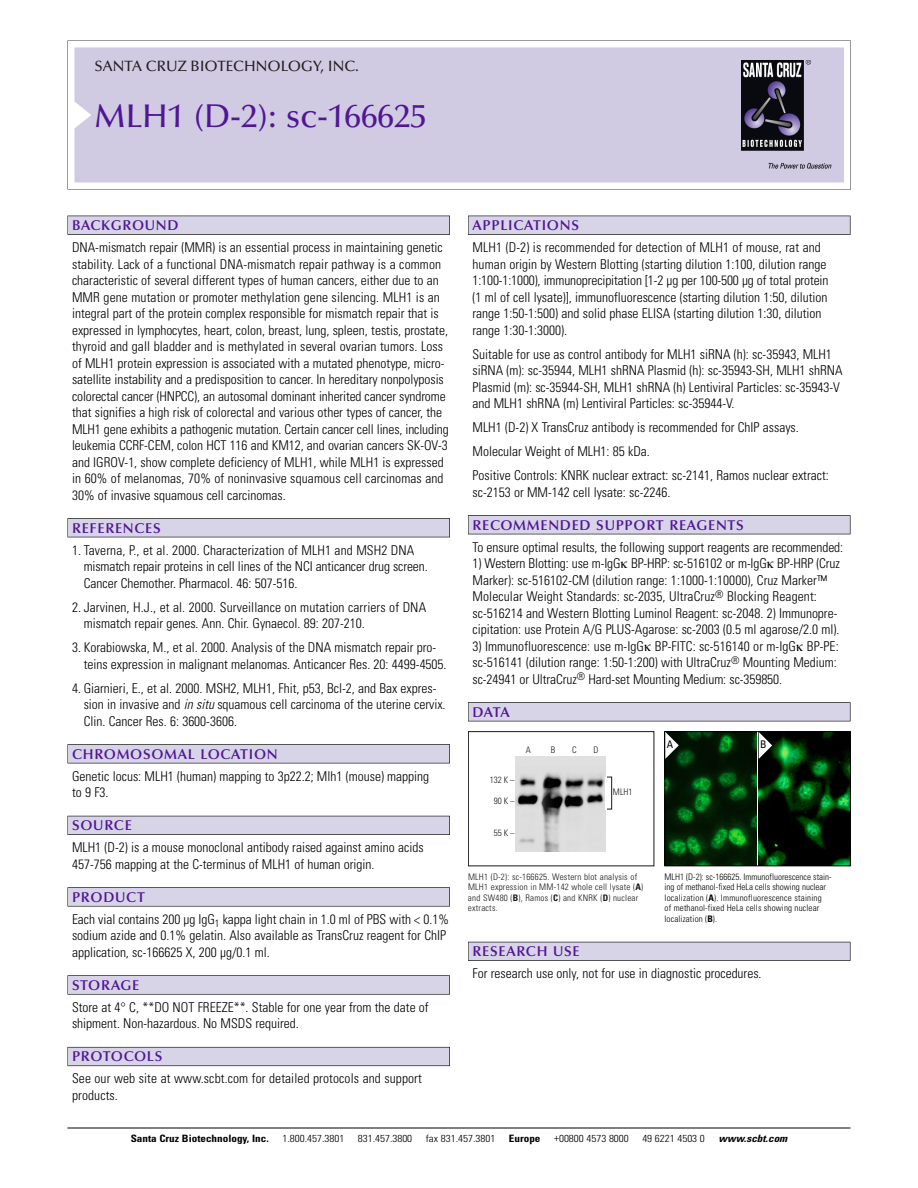
<style>
.page{position:relative;width:918px;height:1188px;background:#fff}
.page>*{position:absolute;margin:0;border:0;box-sizing:border-box;transform-origin:0 0}
.t1{font:500 33px "Optima";color:#511695}
.t2{font:500 15px "Optima";color:#231f20}
.t3{font:600 14.25px "Optima";letter-spacing:.05em;color:#511695}
.t4{font:300 condensed 13.5px/16.5px "Univers";color:#000}
.t5{font:condensed 10.5px "Univers";color:#000}
.t6{font:300 condensed 10.2px "Univers";color:#000;scale:1.1 1}
.t7{font:700 condensed 10.2px "Univers";color:#000;scale:1.1 1}
.t8{font:italic 700 condensed 10.2px "Univers";color:#000;scale:1.1 1}
.t9{font:300 condensed 9px/10.5px "Univers";letter-spacing:.015em;color:#000}
.t10{font:300 condensed 9px/10.5px "Univers";letter-spacing:.025em;color:#191919}
.s1{font-style:italic}
.s2{font-weight:700}
</style>
<div class="page">
<svg style="left:68px;top:40px;width:783px;height:149px"></svg>
<div style="left:74px;top:47px;width:770px;height:135px;background:#d1cae3"></div>
<img style="left:741px;top:60px;width:90px;height:108px">
<div style="left:68px;top:216px;width:382px;height:19px;background:#535256"></div>
<div style="left:68px;top:216px;width:381px;height:18px;background:#d7d4e8"></div>
<div style="left:68px;top:518px;width:382px;height:19px;background:#515155"></div>
<div style="left:68px;top:519px;width:381px;height:18px;background:#d7d4e8"></div>
<div style="left:68px;top:744px;width:382px;height:19px;background:#545357"></div>
<div style="left:68px;top:745px;width:381px;height:18px;background:#d7d4e8"></div>
<div style="left:68px;top:816px;width:382px;height:19px;background:#535259"></div>
<div style="left:68px;top:816px;width:381px;height:18px;background:#d7d4e8"></div>
<svg style="left:68px;top:887px;width:382px;height:20px"></svg>
<div style="left:68px;top:888px;width:381px;height:18px;background:#d7d4e8"></div>
<svg style="left:68px;top:975px;width:382px;height:20px"></svg>
<div style="left:68px;top:976px;width:381px;height:18px;background:#d7d4e8"></div>
<div style="left:68px;top:1047px;width:382px;height:19px;background:#686770"></div>
<div style="left:68px;top:1048px;width:381px;height:18px;background:#d7d4e8"></div>
<div style="left:468px;top:216px;width:382px;height:19px;background:#535256"></div>
<div style="left:468px;top:216px;width:382px;height:18px;background:#d7d4e8"></div>
<div style="left:468px;top:515px;width:382px;height:19px;background:#515155"></div>
<div style="left:468px;top:516px;width:382px;height:18px;background:#d7d4e8"></div>
<div style="left:468px;top:702px;width:382px;height:19px;background:#545357"></div>
<div style="left:468px;top:703px;width:382px;height:18px;background:#d7d4e8"></div>
<div style="left:468px;top:942px;width:382px;height:19px;background:#535259"></div>
<div style="left:468px;top:942px;width:382px;height:18px;background:#d7d4e8"></div>
<hr style="left:68px;top:1128px;width:782px;height:1px;background:#000">
<div style="left:468px;top:731px;width:186px;height:135px;border:1px solid #191919"></div>
<img style="left:516px;top:757px;width:89px;height:95px">
<div style="left:607px;top:777px;width:5px;height:32px;border:1px solid #191919"></div>
<img style="left:759px;top:733px;width:90px;height:131px">
<img style="left:666px;top:733px;width:91px;height:131px">
<div style="left:664px;top:731px;width:187px;height:135px;border:1px solid #000"></div>
<svg style="left:759px;top:732px;width:13px;height:27px"></svg>
<svg style="left:665px;top:732px;width:14px;height:27px"></svg>
<p class="t2" style="left:94px;top:60px;width:266px">SANTA CRUZ BIOTECHNOLOGY, INC.</p>
<p class="t1" style="left:94px;top:102px;width:334px">MLH1 (D-2): sc-166625</p>
<p class="t3" style="left:72px;top:219px;width:108px">BACKGROUND</p>
<p class="t4" style="left:72px;top:240px;width:378px">DNA-mismatch repair (MMR) is an essential process in maintaining genetic stability. Lack of a functional DNA-mismatch repair pathway is a common characteristic of several different types of human cancers, either due to an MMR gene mutation or promoter methylation gene silencing. MLH1 is an integral part of the protein complex responsible for mismatch repair that is expressed in lymphocytes, heart, colon, breast, lung, spleen, testis, prostate, thyroid and gall bladder and is methylated in several ovarian tumors. Loss of MLH1 protein expression is associated with a mutated phenotype, micro&shy;satellite instability and a predisposition to cancer. In hereditary nonpolyposis colorectal cancer (HNPCC), an autosomal dominant inherited cancer syndrome that signifies a high risk of colorectal and various other types of cancer, the MLH1 gene exhibits a pathogenic mutation. Certain cancer cell lines, including leukemia CCRF-CEM, colon HCT 116 and KM12, and ovarian cancers SK-OV-3 and IGROV-1, show complete deficiency of MLH1, while MLH1 is expressed in 60% of melanomas, 70% of noninvasive squamous cell carcinomas and 30% of invasive squamous cell carcinomas.</p>
<p class="t3" style="left:72px;top:522px;width:90px">REFERENCES</p>
<p class="t4" style="left:84px;top:543px;width:345px;text-indent:-12px">1. Taverna, P., et al. 2000. Characterization of MLH1 and MSH2 DNA mismatch repair proteins in cell lines of the NCI anticancer drug screen.<br>Cancer Chemother. Pharmacol. 46: 507-516.</p>
<p class="t4" style="left:84px;top:600px;width:344px;text-indent:-12px">2. Jarvinen, H.J., et al. 2000. Surveillance on mutation carriers of DNA mismatch repair genes. Ann. Chir. Gynaecol. 89: 207-210.</p>
<p class="t4" style="left:84px;top:640px;width:364px;text-indent:-12px">3. Korabiowska, M., et al. 2000. Analysis of the DNA mismatch repair pro&shy;teins expression in malignant melanomas. Anticancer Res. 20: 4499-4505.</p>
<p class="t4" style="left:84px;top:681px;width:363px;text-indent:-12px">4. Giarnieri, E., et al. 2000. MSH2, MLH1, Fhit, p53, Bcl-2, and Bax expres&shy;sion in invasive and <span class="s1">in situ</span> squamous cell carcinoma of the uterine cervix.<br>Clin. Cancer Res. 6: 3600-3606.</p>
<p class="t3" style="left:72px;top:748px;width:207px">CHROMOSOMAL LOCATION</p>
<p class="t4" style="left:72px;top:769px;width:359px">Genetic locus: MLH1 (human) mapping to 3p22.2; Mlh1 (mouse) mapping to 9 F3.</p>
<p class="t3" style="left:72px;top:819px;width:61px">SOURCE</p>
<p class="t4" style="left:72px;top:841px;width:353px">MLH1 (D-2) is a mouse monoclonal antibody raised against amino acids<br>457-756 mapping at the C-terminus of MLH1 of human origin.</p>
<p class="t3" style="left:72px;top:891px;width:74px">PRODUCT</p>
<p class="t4" style="left:72px;top:912px;width:378px">Each vial contains 200 µg IgG<sub>1</sub> kappa light chain in 1.0 ml of PBS with &lt; 0.1% sodium azide and 0.1% gelatin. Also available as TransCruz reagent for ChIP application, sc-166625 X, 200 µg/0.1 ml.</p>
<p class="t3" style="left:72px;top:979px;width:69px">STORAGE</p>
<p class="t4" style="left:72px;top:1000px;width:358px">Store at 4° C, **DO NOT FREEZE**. Stable for one year from the date of shipment. Non-hazardous. No MSDS required.</p>
<p class="t3" style="left:72px;top:1051px;width:92px">PROTOCOLS</p>
<p class="t4" style="left:72px;top:1072px;width:351px">See our web site at www.scbt.com for detailed protocols and support products.</p>
<p class="t3" style="left:473px;top:219px;width:108px">APPLICATIONS</p>
<p class="t4" style="left:473px;top:240px;width:357px">MLH1 (D-2) is recommended for detection of MLH1 of mouse, rat and human origin by Western Blotting (starting dilution 1:100, dilution range 1:100-1:1000), immunoprecipitation [1-2 µg per 100-500 µg of total protein (1 ml of cell lysate)], immunofluorescence (starting dilution 1:50, dilution range 1:50-1:500) and solid phase ELISA (starting dilution 1:30, dilution range 1:30-1:3000).</p>
<p class="t4" style="left:473px;top:347px;width:372px">Suitable for use as control antibody for MLH1 siRNA (h): sc-35943, MLH1 siRNA (m): sc-35944, MLH1 shRNA Plasmid (h): sc-35943-SH, MLH1 shRNA Plasmid (m): sc-35944-SH, MLH1 shRNA (h) Lentiviral Particles: sc-35943-V and MLH1 shRNA (m) Lentiviral Particles: sc-35944-V.</p>
<p class="t4" style="left:473px;top:420px;width:328px">MLH1 (D-2) X TransCruz antibody is recommended for ChIP assays.</p>
<p class="t4" style="left:473px;top:444px;width:179px">Molecular Weight of MLH1: 85 kDa.</p>
<p class="t4" style="left:473px;top:468px;width:358px">Positive Controls: KNRK nuclear extract: sc-2141, Ramos nuclear extract: sc-2153 or MM-142 cell lysate: sc-2246.</p>
<p class="t3" style="left:473px;top:519px;width:273px">RECOMMENDED SUPPORT REAGENTS</p>
<p class="t4" style="left:473px;top:540px;width:372px">To ensure optimal results, the following support reagents are recommended:</p>
<p class="t4" style="left:473px;top:556px;width:369px">1) Western Blotting: use m-IgG BP-HRP: sc-516102 or m-IgG BP-HRP (Cruz Marker): sc-516102-CM (dilution range: 1:1000-1:10000), Cruz Marker™ Molecular Weight Standards: sc-2035, UltraCruz<sup>®</sup> Blocking Reagent: sc-516214 and Western Blotting Luminol Reagent: sc-2048. 2) Immunopre&shy;cipitation: use Protein A/G PLUS-Agarose: sc-2003 (0.5 ml agarose/2.0 ml).</p>
<p class="t4" style="left:473px;top:639px;width:368px">3) Immunofluorescence: use m-IgG BP-FITC: sc-516140 or m-IgG BP-PE: sc-516141 (dilution range: 1:50-1:200) with UltraCruz<sup>®</sup> Mounting Medium: sc-24941 or UltraCruz<sup>®</sup> Hard-set Mounting Medium: sc-359850.</p>
<p class="t3" style="left:473px;top:706px;width:39px">DATA</p>
<p class="t10" style="left:490px;top:775px;width:26px">132 K –</p>
<p class="t10" style="left:494px;top:797px;width:22px">90K–</p>
<p class="t10" style="left:494px;top:828px;width:22px">55K–</p>
<p class="t10" style="left:526px;top:746px;width:7px">A</p>
<p class="t10" style="left:551px;top:746px;width:6px">B</p>
<p class="t10" style="left:572px;top:746px;width:6px">C</p>
<p class="t10" style="left:593px;top:746px;width:7px">D</p>
<p class="t10" style="left:613px;top:788px;width:21px">MLH1</p>
<p class="t10" style="left:468px;top:872px;width:177px">MLH1 (D-2): sc-166625. Western blot analysis of MLH1 expression in MM-142 whole cell lysate (<span class="s2">A</span>) and SW480 (<span class="s2">B</span>), Ramos (<span class="s2">C</span>) and KNRK (<span class="s2">D</span>) nuclear extracts.</p>
<p class="t5" style="left:667px;top:741px;width:8px">A</p>
<p class="t5" style="left:760px;top:741px;width:8px">B</p>
<p class="t9" style="left:665px;top:872px;width:169px">MLH1 (D-2): sc-166625. Immunofluorescence stain&shy;ing of methanol-fixed HeLa cells showing nuclear localization (<span class="s2">A</span>). Immunofluorescence staining<br>of methanol-fixed HeLa cells showing nuclear localization (<span class="s2">B</span>).</p>
<p class="t3" style="left:473px;top:945px;width:109px">RESEARCH USE</p>
<p class="t4" style="left:473px;top:967px;width:291px">For research use only, not for use in diagnostic procedures.</p>
<p class="t7" style="left:131px;top:1135px;width:127px">Santa Cruz Biotechnology, Inc.</p>
<p class="t6" style="left:282px;top:1135px;width:58px">1.800.457.3801</p>
<p class="t6" style="left:358px;top:1135px;width:51px">831.457.3800</p>
<p class="t6" style="left:426px;top:1135px;width:65px">fax 831.457.3801</p>
<p class="t7" style="left:509px;top:1135px;width:30px">Europe</p>
<p class="t6" style="left:554px;top:1135px;width:69px">+00800 4573 8000</p>
<p class="t6" style="left:642px;top:1135px;width:58px">49 6221 4503 0</p>
<p class="t8" style="left:719px;top:1135px;width:66px">www.scbt.com</p>
</div>
